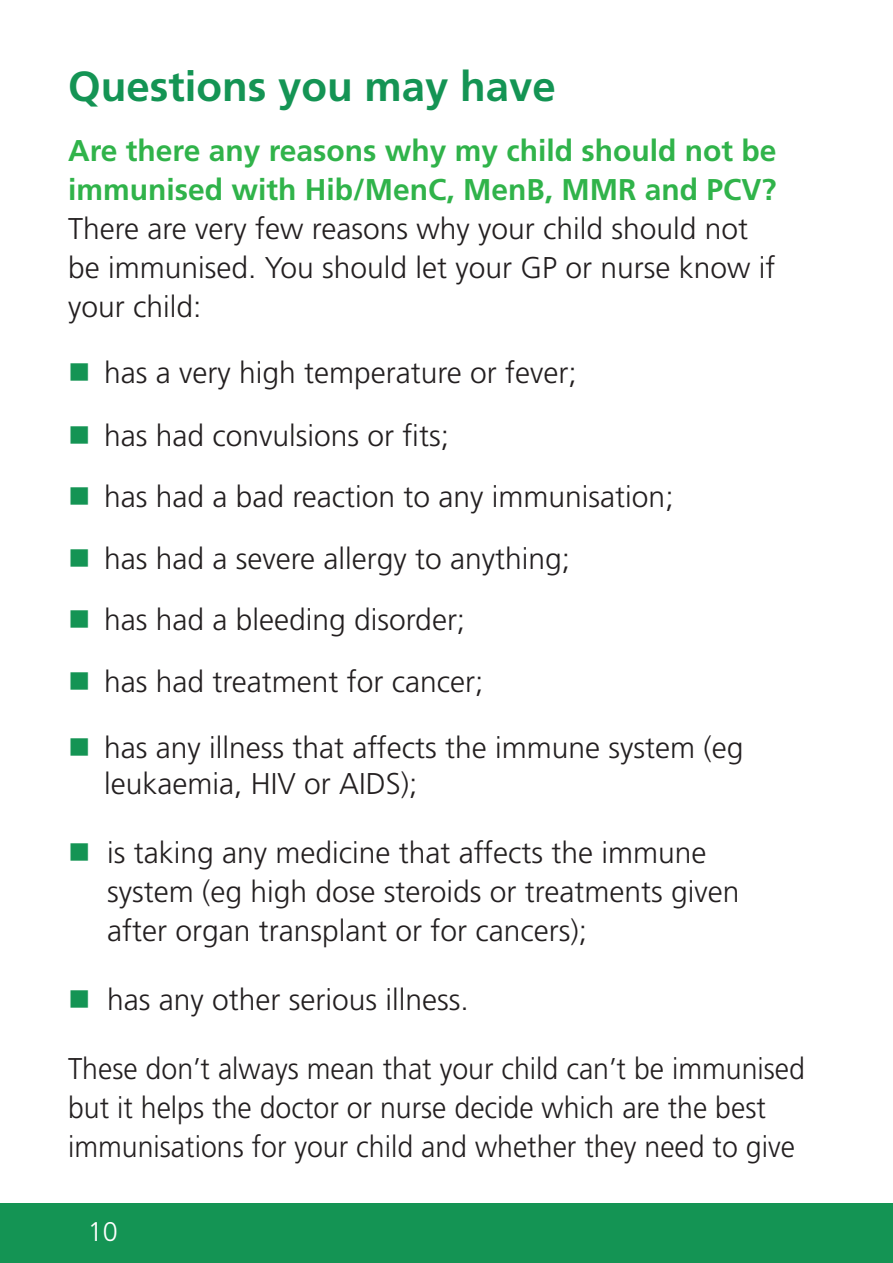
<style>
.page{position:relative;width:893px;height:1263px;background:#fff}
.page>*{position:absolute;margin:0;border:0;box-sizing:border-box;transform-origin:0 0}
.t1{font:700 42px "Frutiger";color:#149454}
.t2{font:300 30px/39px "Frutiger";color:#231f20}
.t3{font:300 30px/39px "Frutiger";color:#231f20;scale:.95 1}
.t4{font:700 30px/39px "Frutiger";color:#30b34a}
.t5{font:300 27px "Frutiger";color:#fff}
.s1{color:#149454}
</style>
<div class="page">
<div style="left:0;top:1204px;width:893px;height:59px;background:#149454"></div>
<h1 class="t1" style="left:68px;top:61px;width:489px">Questions you may have</h1>
<p class="t4" style="left:68px;top:131px;width:710px">Are there any reasons why my child should not be immunised with Hib/MenC, MenB, MMR and PCV?</p>
<p class="t2" style="left:68px;top:209px;width:709px">There are very few reasons why your child should not be immunised. You should let your GP or nurse know if your child:</p>
<p class="t2" style="left:68px;top:353px;width:510px"><span class="s1">■</span> has a very high temperature or fever;</p>
<p class="t2" style="left:68px;top:416px;width:383px"><span class="s1">■</span> has had convulsions or fits;</p>
<p class="t2" style="left:68px;top:477px;width:607px"><span class="s1">■</span> has had a bad reaction to any immunisation;</p>
<p class="t2" style="left:68px;top:539px;width:504px"><span class="s1">■</span> has had a severe allergy to anything;</p>
<p class="t2" style="left:68px;top:600px;width:399px"><span class="s1">■</span> has had a bleeding disorder;</p>
<p class="t2" style="left:68px;top:662px;width:417px"><span class="s1">■</span> has had treatment for cancer;</p>
<p class="t2" style="left:104px;top:729px;width:641px;line-height:36px;text-indent:-36px"><span class="s1">■</span> has any illness that affects the immune system (eg leukaemia, HIV or AIDS);</p>
<p class="t2" style="left:107px;top:833px;width:634px;text-indent:-39px"><span class="s1">■</span> is taking any medicine that affects the immune system (eg high dose steroids or treatments given after organ transplant or for cancers);</p>
<p class="t2" style="left:68px;top:980px;width:402px"><span class="s1">■</span> has any other serious illness.</p>
<p class="t3" style="left:68px;top:1049px;width:777px">These don’t always mean that your child can’t be immunised but it helps the doctor or nurse decide which are the best immunisations for your child and whether they need to give</p>
<p class="t5" style="left:88px;top:1216px;width:32px">10</p>
</div>
